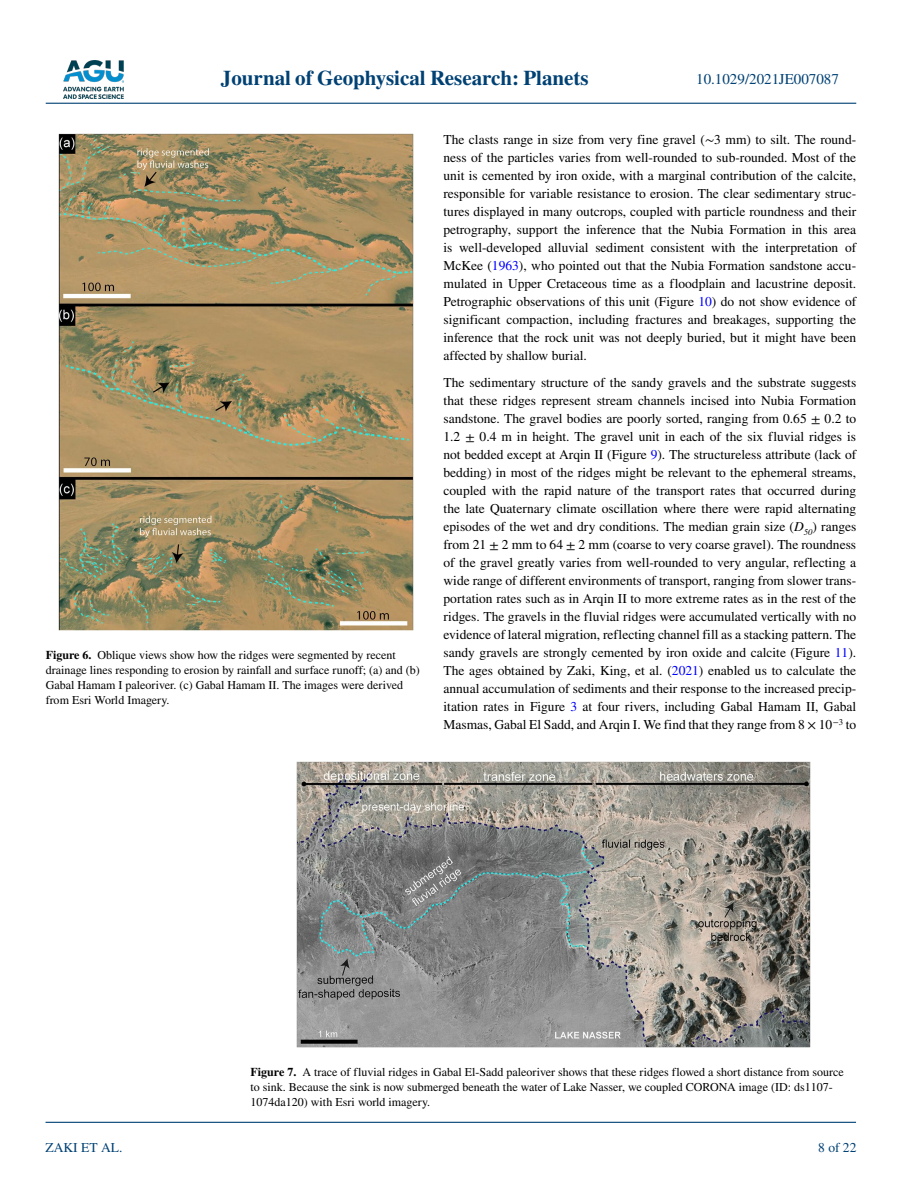
<style>
.page{position:relative;width:902px;height:1183px;background:#fff}
.page>*{position:absolute;margin:0;border:0;box-sizing:border-box;transform-origin:0 0}
.t1{font:700 21px "STIX";color:#004174}
.t2{font:15px "STIX";color:#004174}
.t3{font:13.5px/18px "STIX";color:#000;text-align:justify}
.t4{font:13.5px "STIX";color:#004174}
.t5{font:12px/15px "STIX";color:#000}
.s1{font-weight:700}
.s2{color:#00f}
.s3{font-style:italic}
</style>
<div class="page">
<img style="left:63px;top:60px;width:60px;height:39px">
<hr style="left:46px;top:103px;width:810px;height:1px;background:#004174">
<hr style="left:45px;top:1121px;width:810px;height:1px;background:#004174">
<img style="left:58px;top:134px;width:355px;height:496px">
<img style="left:296px;top:761px;width:514px;height:286px">
<h1 class="t1" style="left:221px;top:66px;width:369px">Journal of Geophysical Research: Planets</h1>
<p class="t2" style="left:696px;top:69px;width:144px">10.1029/2021JE007087</p>
<p class="t5" style="left:46px;top:648px;width:375px"><span class="s1">Figure 6.</span> Oblique views show how the ridges were segmented by recent drainage lines responding to erosion by rainfall and surface runoff; (a) and (b)<br>Gabal Hamam I paleoriver. (c) Gabal Hamam II. The images were derived from Esri World Imagery.</p>
<p class="t3" style="left:443px;top:131px;width:414px">The clasts range in size from very fine gravel (∼3 mm) to silt. The round&shy;ness of the particles varies from well-rounded to sub-rounded. Most of the unit is cemented by iron oxide, with a marginal contribution of the calcite, responsible for variable resistance to erosion. The clear sedimentary struc&shy;tures displayed in many outcrops, coupled with particle roundness and their petrography, support the inference that the Nubia Formation in this area is well-developed alluvial sediment consistent with the interpretation of McKee (<span class="s2">1963</span>), who pointed out that the Nubia Formation sandstone accu&shy;mulated in Upper Cretaceous time as a floodplain and lacustrine deposit.<br>Petrographic observations of this unit (Figure <span class="s2">10</span>) do not show evidence of significant compaction, including fractures and breakages, supporting the inference that the rock unit was not deeply buried, but it might have been affected by shallow burial.</p>
<p class="t3" style="left:443px;top:374px;width:414px">The sedimentary structure of the sandy gravels and the substrate suggests that these ridges represent stream channels incised into Nubia Formation sandstone. The gravel bodies are poorly sorted, ranging from 0.65 ± 0.2 to 1.2 ± 0.4 m in height. The gravel unit in each of the six fluvial ridges is not bedded except at Arqin II (Figure <span class="s2">9</span>). The structureless attribute (lack of bedding) in most of the ridges might be relevant to the ephemeral streams, coupled with the rapid nature of the transport rates that occurred during the late Quaternary climate oscillation where there were rapid alternating episodes of the wet and dry conditions. The median grain size (<span class="s3">D</span><sub>50</sub>) ranges from 21 ± 2 mm to 64 ± 2 mm (coarse to very coarse gravel). The roundness of the gravel greatly varies from well-rounded to very angular, reflecting a wide range of different environments of transport, ranging from slower trans&shy;portation rates such as in Arqin II to more extreme rates as in the rest of the ridges. The gravels in the fluvial ridges were accumulated vertically with no evidence of lateral migration, reflecting channel fill as a stacking pattern. The sandy gravels are strongly cemented by iron oxide and calcite (Figure <span class="s2">11</span>).<br>The ages obtained by Zaki, King, et al. (<span class="s2">2021</span>) enabled us to calculate the annual accumulation of sediments and their response to the increased precip&shy;itation rates in Figure <span class="s2">3</span> at four rivers, including Gabal Hamam II, Gabal Masmas, Gabal El Sadd, and Arqin I. We find that they range from 8 × 10<sup>−3</sup> to</p>
<p class="t4" style="left:45px;top:1138px;width:78px">ZAKI ET AL.</p>
<p class="t5" style="left:250px;top:1065px;width:594px"><span class="s1">Figure 7.</span> A trace of fluvial ridges in Gabal El-Sadd paleoriver shows that these ridges flowed a short distance from source to sink. Because the sink is now submerged beneath the water of Lake Nasser, we coupled CORONA image (ID: ds1107-<br>1074da120) with Esri world imagery.</p>
<p class="t4" style="left:818px;top:1138px;width:40px">8 of 22</p>
</div>
